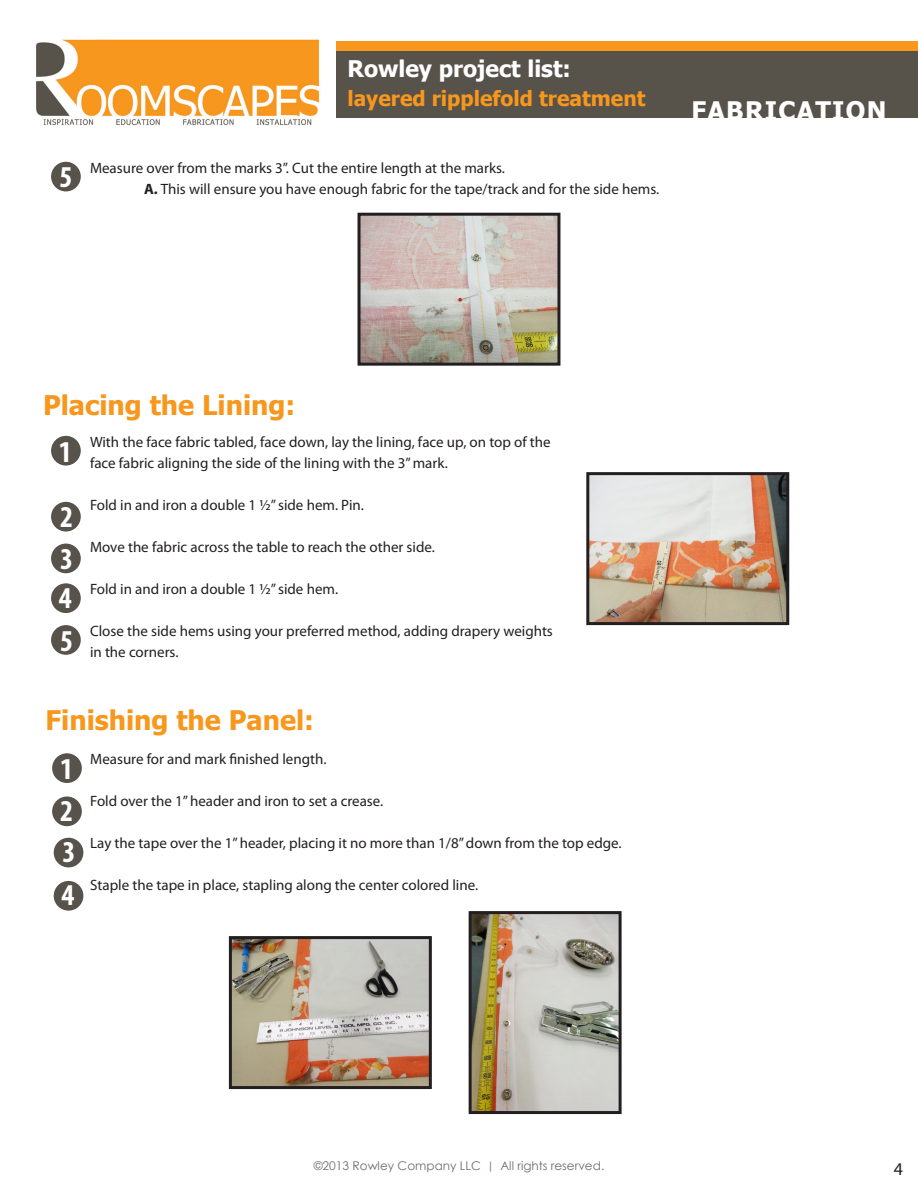
<style>
.page{position:relative;width:918px;height:1188px;background:#fff}
.page>*{position:absolute;margin:0;border:0;box-sizing:border-box;transform-origin:0 0}
.t1{font:700 condensed 30.45px "Myriad Pro";color:#fff}
.t2{font:700 27px "Tahoma";color:#f7971d}
.t3{font:700 25.5px "Tahoma";letter-spacing:.05em;color:#fff}
.t4{font:700 22.8px "Tahoma";color:#fff}
.t5{font:700 21px "Tahoma";color:#f7971d}
.t6{font:18px "Myriad Pro";color:#231f20}
.t7{font:15px/21px "Myriad Pro";color:#231f20}
.t8{font:12px "Century Gothic";color:#6c6d70}
.s1{font-weight:700}
.s2{font-family:"Tw Cen"}
</style>
<div class="page">
<div style="left:337px;top:41px;width:581px;height:77px;background:#57524a"></div>
<img style="left:36px;top:39px;width:284px;height:87px">
<div style="left:337px;top:41px;width:581px;height:10px;background:#f7971d"></div>
<div style="left:51px;top:162px;width:30px;height:29px;background:#57524a;border-radius:50%"></div>
<div style="left:51px;top:436px;width:30px;height:30px;background:#57524a;border-radius:50%"></div>
<div style="left:51px;top:502px;width:30px;height:30px;background:#57524a;border-radius:50%"></div>
<div style="left:51px;top:544px;width:30px;height:29px;background:#57524a;border-radius:50%"></div>
<div style="left:52px;top:753px;width:30px;height:30px;background:#57524a;border-radius:50%"></div>
<div style="left:52px;top:797px;width:30px;height:29px;background:#57524a;border-radius:50%"></div>
<div style="left:54px;top:838px;width:29px;height:29px;background:#57524a;border-radius:50%"></div>
<div style="left:54px;top:881px;width:29px;height:30px;background:#57524a;border-radius:50%"></div>
<img style="left:362px;top:217px;width:194px;height:145px">
<div style="left:358px;top:213px;width:202px;height:153px;border:3px solid #231f20"></div>
<div style="left:51px;top:583px;width:30px;height:30px;background:#57524a;border-radius:50%"></div>
<div style="left:51px;top:625px;width:30px;height:30px;background:#57524a;border-radius:50%"></div>
<img style="left:590px;top:476px;width:195px;height:145px">
<div style="left:586px;top:472px;width:203px;height:153px;border:3px solid #231f20"></div>
<img style="left:233px;top:940px;width:195px;height:145px">
<div style="left:229px;top:936px;width:203px;height:153px;border:3px solid #231f20"></div>
<img style="left:473px;top:915px;width:145px;height:195px">
<div style="left:469px;top:911px;width:153px;height:203px;border:3px solid #231f20"></div>
<p class="t4" style="left:347px;top:53px;width:225px">Rowley project list:</p>
<p class="t5" style="left:347px;top:83px;width:300px">layered ripplefold treatment</p>
<p class="t1" style="left:59px;top:158px;width:14px">5</p>
<p class="t7" style="left:90px;top:157px;width:417px">Measure over from the marks 3”. Cut the entire length at the marks.</p>
<p class="t7" style="left:144px;top:178px;width:517px"><span class="s1">A.</span> This will ensure you have enough fabric for the tape/track and for the side hems.</p>
<p class="t3" style="left:691px;top:92px;width:197px">FABRICATION</p>
<p class="t2" style="left:43px;top:386px;width:254px">Placing the Lining:</p>
<p class="t1" style="left:59px;top:432px;width:14px">1</p>
<p class="t1" style="left:60px;top:498px;width:14px">2</p>
<p class="t1" style="left:60px;top:540px;width:14px">3</p>
<p class="t1" style="left:59px;top:579px;width:14px">4</p>
<p class="t1" style="left:60px;top:622px;width:14px">5</p>
<p class="t7" style="left:90px;top:431px;width:462px">With the face fabric tabled, face down, lay the lining, face up, on top of the face fabric aligning the side of the lining with the 3” mark.</p>
<p class="t7" style="left:90px;top:494px;width:275px">Fold in and iron a double 1 ½” side hem. Pin.</p>
<p class="t7" style="left:90px;top:536px;width:346px">Move the fabric across the table to reach the other side.</p>
<p class="t7" style="left:90px;top:578px;width:250px">Fold in and iron a double 1 ½” side hem.</p>
<p class="t7" style="left:90px;top:620px;width:464px">Close the side hems using your preferred method, adding drapery weights in the corners.</p>
<p class="t2" style="left:46px;top:701px;width:270px">Finishing the Panel:</p>
<p class="t1" style="left:60px;top:750px;width:14px">1</p>
<p class="t1" style="left:60px;top:792px;width:14px">2</p>
<p class="t1" style="left:63px;top:832px;width:14px">3</p>
<p class="t1" style="left:62px;top:876px;width:14px">4</p>
<p class="t7" style="left:90px;top:748px;width:238px">Measure for and mark finished length.</p>
<p class="t7" style="left:90px;top:790px;width:295px">Fold over the 1” header and iron to set a crease.</p>
<p class="t7" style="left:90px;top:832px;width:533px">Lay the tape over the 1” header, placing it no more than 1/8” down from the top edge.</p>
<p class="t7" style="left:90px;top:874px;width:390px">Staple the tape in place, stapling along the center colored line.</p>
<p class="t8" style="left:314px;top:1157px;width:292px">©2013 Rowley Company LLC <span class="s2">|</span> All rights reserved.</p>
<p class="t6" style="left:894px;top:1158px;width:11px">4</p>
</div>
